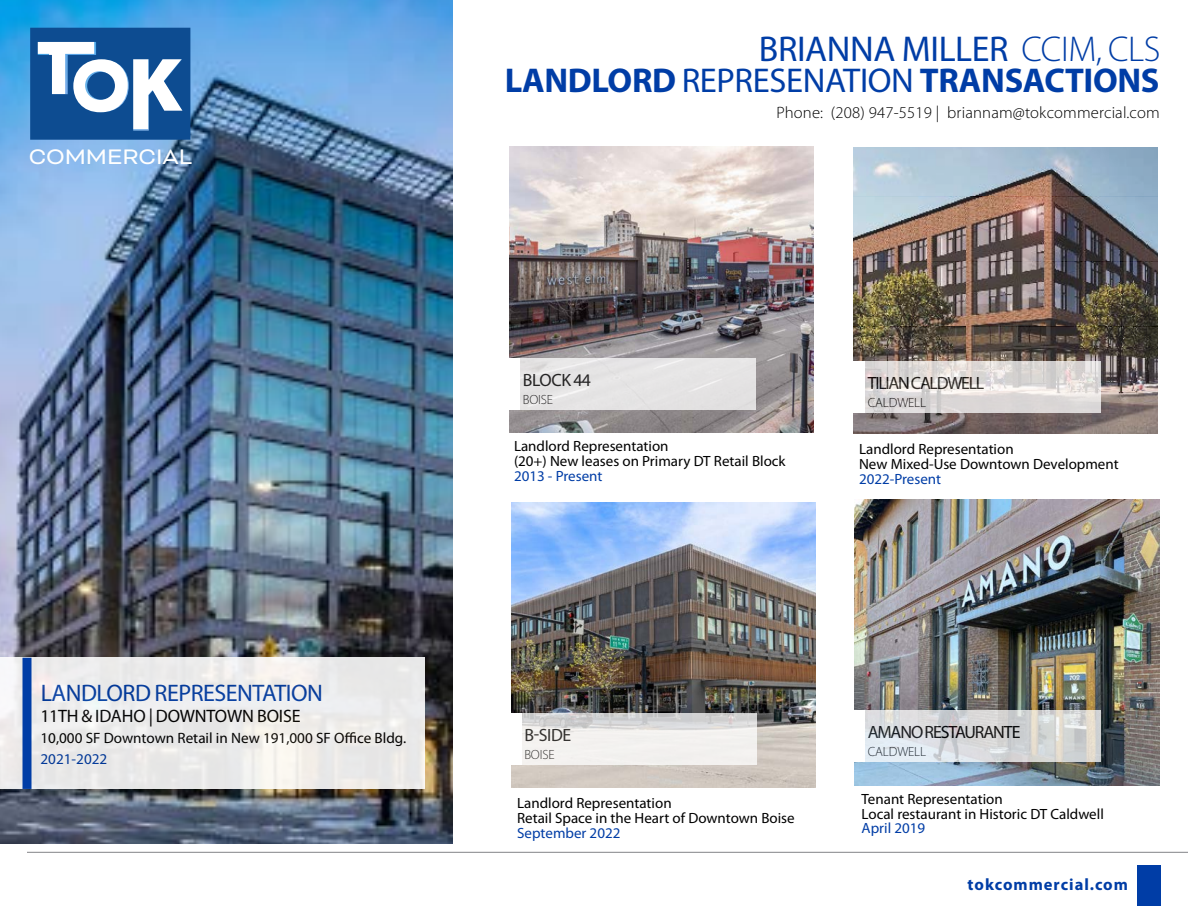
<style>
.page{position:relative;width:1188px;height:918px;background:#fff}
.page>*{position:absolute;margin:0;border:0;box-sizing:border-box;transform-origin:0 0}
.t1{font:36px "Myriad Pro";letter-spacing:-.01em;color:#003da6}
.t2{font:700 34.5px "Myriad Pro";letter-spacing:-.01em;color:#003da6}
.t3{font:24.15px "Bicyclette";color:#fff}
.t4{font:24px "Myriad Pro";letter-spacing:-.02em;color:#003da6}
.t5{font:18px "Myriad Pro";letter-spacing:-.01em;color:#000}
.t6{font:17.85px "Myriad Pro";letter-spacing:-.06em;color:#000}
.t7{font:300 16.5px "Myriad Pro";letter-spacing:.01em;color:#000}
.t8{font:700 16.5px "Myriad Pro";letter-spacing:.06em;color:#003da6}
.t9{font:15px "Myriad Pro";color:#000}
.t10{font:15px "Myriad Pro";color:#003da6}
.t11{font:14.85px/15px "Myriad Pro";color:#000}
.t12{font:14.85px "Myriad Pro";color:#003da6}
.t13{font:300 13.35px "Myriad Pro";letter-spacing:-.01em;color:#000}
.s1{font-weight:300}
.s2{font-weight:400}
</style>
<div class="page">
<img style="left:0;top:0;width:452px;height:843px">
<hr style="left:27px;top:852px;width:1161px;height:1px;background:#828487">
<div style="left:1137px;top:865px;width:24px;height:40px;background:#003da6"></div>
<svg style="left:30px;top:28px;width:160px;height:112px"></svg>
<div style="left:0;top:658px;width:424px;height:131px;background:linear-gradient(to right,#edecec,#ecebea)"></div>
<div style="left:22px;top:658px;width:10px;height:131px;background:#003da6"></div>
<img style="left:510px;top:147px;width:304px;height:286px">
<div style="left:518px;top:358px;width:238px;height:51px;background:#e5e4e4"></div>
<div style="left:508px;top:358px;width:12px;height:51px;background:#fff"></div>
<img style="left:511px;top:502px;width:304px;height:286px">
<svg style="left:522px;top:713px;width:235px;height:52px;fill:#f2f0ee"></svg>
<div style="left:510px;top:713px;width:12px;height:52px;background:#fff"></div>
<img style="left:853px;top:148px;width:304px;height:286px">
<img style="left:855px;top:499px;width:304px;height:286px">
<svg style="left:865px;top:361px;width:235px;height:52px;background:#dfdbd9"></svg>
<div style="left:853px;top:361px;width:12px;height:52px;background:#fff"></div>
<svg style="left:865px;top:710px;width:235px;height:52px;background:#d8dadb"></svg>
<div style="left:853px;top:710px;width:12px;height:52px;background:#fff"></div>
<h3 class="t3" style="left:29px;top:142px;width:165px">COMMERCIAL</h3>
<h3 class="t4" style="left:41px;top:680px;width:284px">LANDLORD REPRESENTATION</h3>
<p class="t5" style="left:40px;top:706px;width:262px">11TH &amp; IDAHO | DOWNTOWN BOISE</p>
<p class="t9" style="left:40px;top:730px;width:367px">10,000 SF Downtown Retail in New 191,000 SF Office Bldg.</p>
<p class="t10" style="left:40px;top:751px;width:68px">2021-2022</p>
<h1 class="t1" style="left:759px;top:29px;width:403px">BRIANNA MILLER <span class="s1">CCIM, CLS</span></h1>
<h2 class="t2" style="left:505px;top:61px;width:656px">LANDLORD <span class="s2">REPRESENATION</span> TRANSACTIONS</h2>
<p class="t6" style="left:523px;top:370px;width:70px">BLOCK 44</p>
<p class="t13" style="left:523px;top:392px;width:32px">BOISE</p>
<p class="t7" style="left:776px;top:104px;width:385px">Phone: (208) 947-5519 | briannam@tokcommercial.com</p>
<p class="t6" style="left:868px;top:374px;width:118px">TILIAN CALDWELL</p>
<p class="t13" style="left:868px;top:395px;width:60px">CALDWELL</p>
<p class="t11" style="left:514px;top:439px;width:273px">Landlord Representation<br>(20+) New leases on Primary DT Retail Block</p>
<p class="t12" style="left:514px;top:468px;width:90px">2013 - Present</p>
<p class="t11" style="left:859px;top:441px;width:261px">Landlord Representation<br>New Mixed-Use Downtown Development</p>
<p class="t12" style="left:859px;top:470px;width:84px">2022-Present</p>
<p class="t6" style="left:524px;top:725px;width:49px">B-SIDE</p>
<p class="t13" style="left:524px;top:747px;width:32px">BOISE</p>
<p class="t11" style="left:517px;top:796px;width:279px">Landlord Representation<br>Retail Space in the Heart of Downtown Boise</p>
<p class="t12" style="left:517px;top:825px;width:105px">September 2022</p>
<p class="t6" style="left:868px;top:723px;width:154px">AMANO RESTAURANTE</p>
<p class="t13" style="left:868px;top:744px;width:60px">CALDWELL</p>
<p class="t11" style="left:862px;top:791px;width:244px">Tenant Representation<br>Local restaurant in Historic DT Caldwell</p>
<p class="t12" style="left:862px;top:820px;width:65px">April 2019</p>
<p class="t8" style="left:968px;top:875px;width:162px">tokcommercial.com</p>
</div>
